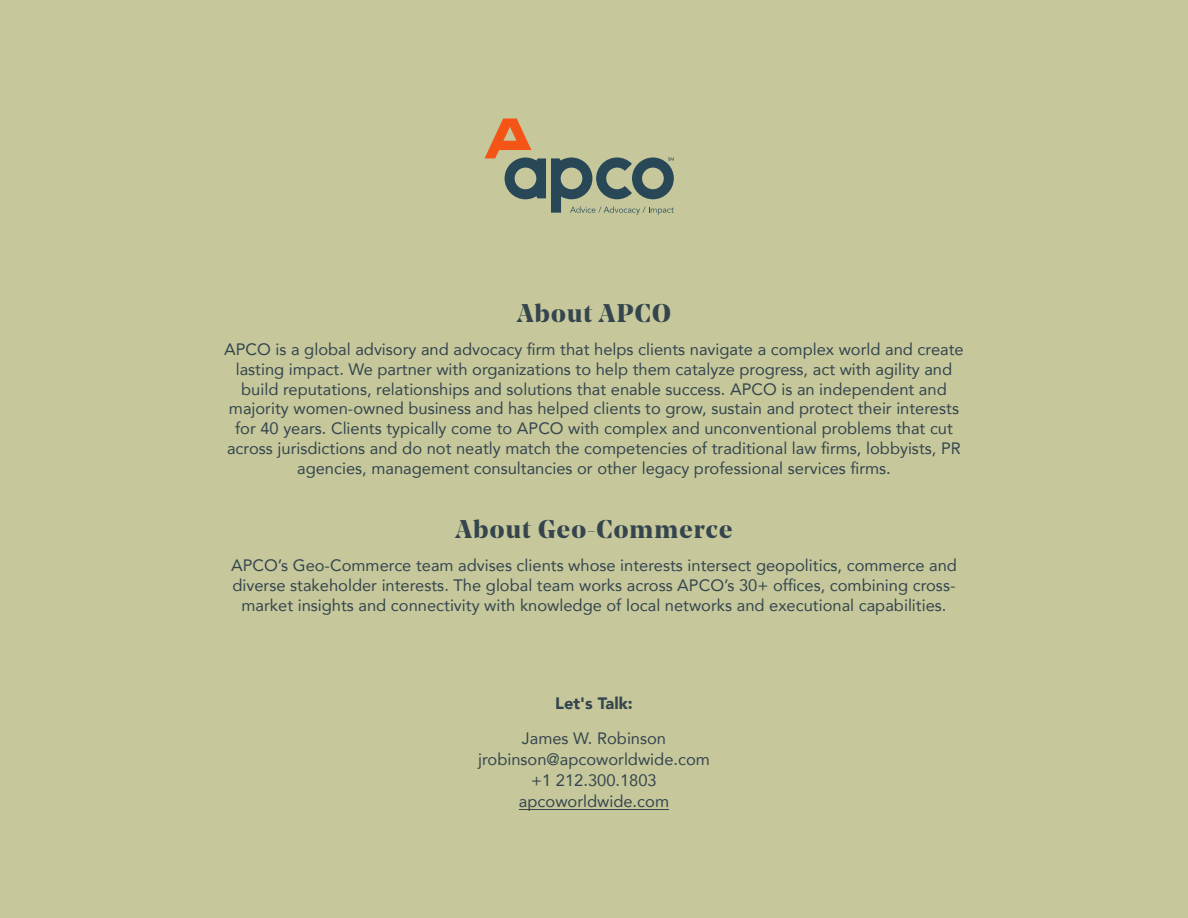
<style>
.page{position:relative;width:1188px;height:918px;background:#c6c89b}
.page>*{position:absolute;margin:0;border:0;box-sizing:border-box;transform-origin:0 0}
.t1{font:700 25.5px "Noe Display";letter-spacing:.045em;color:#34454e}
.t2{font:16.5px/19.8px "Avenir";color:#34454e;text-align:center}
.t3{font:900 16.5px "Avenir";color:#34454e}
</style>
<div class="page">
<hr style="left:519px;top:809px;width:150px;height:1px;background:#34454e">
<svg style="left:485px;top:119px;width:189px;height:96px"></svg>
<h1 class="t1" style="left:517px;top:296px;width:155px">About APCO</h1>
<p class="t2" style="left:224px;top:339px;width:741px">APCO is a global advisory and advocacy firm that helps clients navigate a complex world and create lasting impact. We partner with organizations to help them catalyze progress, act with agility and build reputations, relationships and solutions that enable success. APCO is an independent and majority women-owned business and has helped clients to grow, sustain and protect their interests for 40 years. Clients typically come to APCO with complex and unconventional problems that cut across jurisdictions and do not neatly match the competencies of traditional law firms, lobbyists, PR agencies, management consultancies or other legacy professional services firms.</p>
<h1 class="t1" style="left:456px;top:512px;width:278px">About Geo-Commerce</h1>
<p class="t2" style="left:231px;top:555px;width:727px">APCO’s Geo-Commerce team advises clients whose interests intersect geopolitics, commerce and diverse stakeholder interests. The global team works across APCO’s 30+ offices, combining cross&shy;market insights and connectivity with knowledge of local networks and executional capabilities.</p>
<p class="t3" style="left:555px;top:689px;width:79px">Let's Talk:</p>
<p class="t2" style="left:478px;top:727px;width:233px;line-height:21px">James W. Robinson jrobinson@apcoworldwide.com +1 212.300.1803 apcoworldwide.com</p>
</div>
